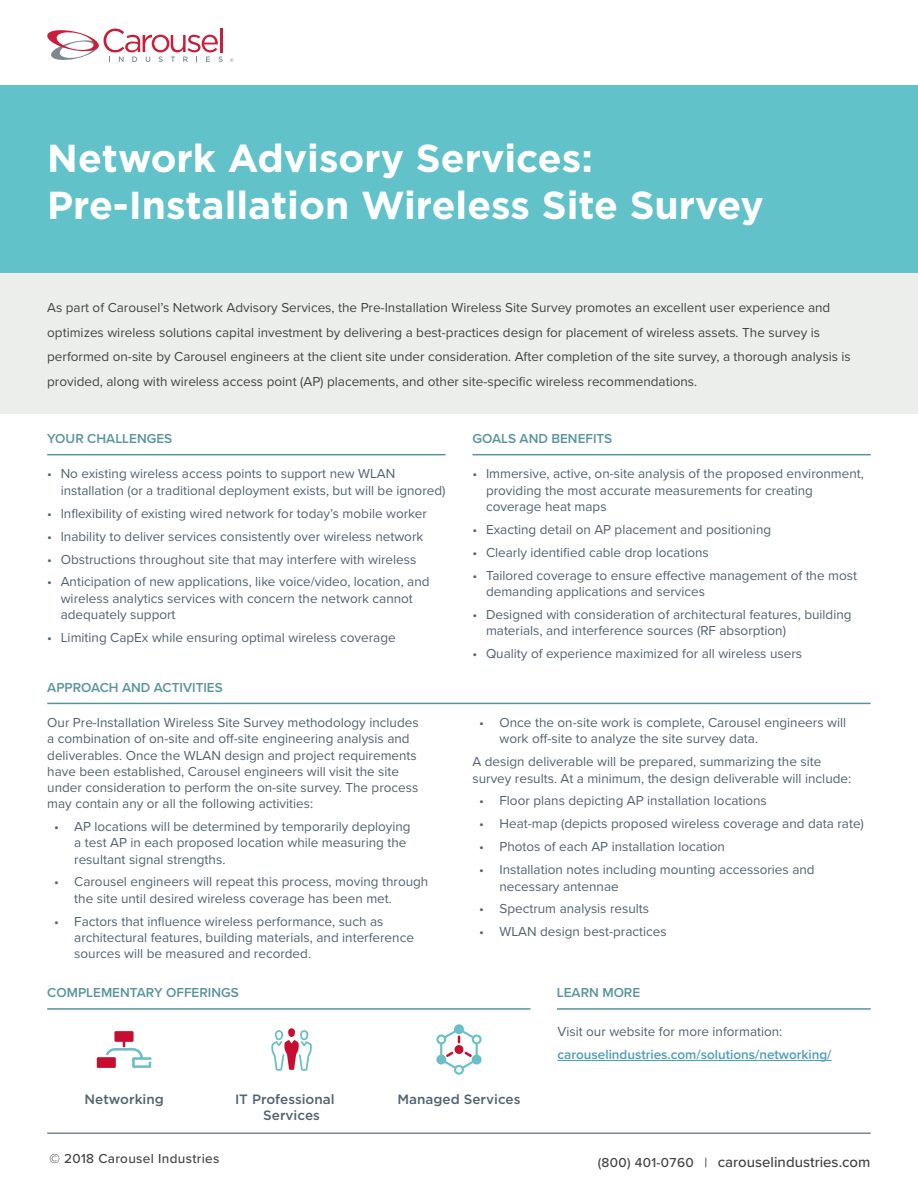
<style>
.page{position:relative;width:918px;height:1188px;background:#fff}
.page>*{position:absolute;margin:0;border:0;box-sizing:border-box;transform-origin:0 0}
.White_bullet{font:700 39px/46.8px "Gotham";color:#fff}
.t1{font:500 15px "Proxima Nova";color:#434343}
.White_bullet-2{font:13.5px/16.2px "Proxima Nova";color:#52626f}
.White_bullet-3{font:13.5px/24.6px "Proxima Nova";color:#434343}
.White_bullet-4{font:600 13.5px "Proxima Nova";color:#59949e}
.White_bullet-5{font:500 13.5px/16.2px "Gotham";color:#52626f}
.White_bullet-6{font:600 13.5px "Proxima Nova";color:#4b9db7}
.t2{font:500 13.5px "Proxima Nova";letter-spacing:.025em;color:#434343}
.s1{font-size:13.5px}
</style>
<div class="page">
<hr style="left:47px;top:1132px;width:824px;height:2px;background:#7e898e">
<hr style="left:220px;top:28px;width:3px;height:24px;background:#c91e3b">
<svg style="left:47px;top:29px;width:176px;height:33px"></svg>
<svg style="left:230px;top:58px;width:3px;height:4px"></svg>
<div style="left:0;top:86px;width:918px;height:188px;background:#61c2c9"></div>
<div style="left:0;top:273px;width:918px;height:141px;background:#eceeec"></div>
<hr style="left:47px;top:454px;width:399px;height:1px;background:#59949e">
<hr style="left:47px;top:703px;width:824px;height:1px;background:#59949e">
<hr style="left:472px;top:454px;width:399px;height:1px;background:#59949e">
<hr style="left:557px;top:1008px;width:314px;height:2px;background:#59949e">
<hr style="left:47px;top:1008px;width:484px;height:2px;background:#59949e">
<hr style="left:558px;top:1060px;width:274px;height:1px;background:#4b9db7">
<svg style="left:106px;top:1031px;width:46px;height:37px"></svg>
<div style="left:97px;top:1057px;width:19px;height:11px;background:#c70d30"></div>
<svg style="left:271px;top:1028px;width:41px;height:43px"></svg>
<svg style="left:436px;top:1024px;width:46px;height:51px"></svg>
<p class="White_bullet" style="left:47px;top:135px;width:718px">Network Advisory Services:<br>Pre-Installation Wireless Site Survey</p>
<p class="White_bullet-3" style="left:47px;top:296px;width:805px">As part of Carousel’s Network Advisory Services, the Pre-Installation Wireless Site Survey promotes an excellent user experience and optimizes wireless solutions capital investment by delivering a best-practices design for placement of wireless assets. The survey is performed on-site by Carousel engineers at the client site under consideration. After completion of the site survey, a thorough analysis is provided, along with wireless access point (AP) placements, and other site-specific wireless recommendations.</p>
<p class="White_bullet-4" style="left:47px;top:430px;width:127px">YOUR CHALLENGES</p>
<p class="White_bullet-4" style="left:472px;top:430px;width:141px">GOALS AND BENEFITS</p>
<p class="White_bullet-2" style="left:61px;top:466px;width:386px;text-indent:-14px">• No existing wireless access points to support new WLAN installation (or a traditional deployment exists, but will be ignored)</p>
<p class="White_bullet-2" style="left:47px;top:505px;width:381px">• Inflexibility of existing wired network for today’s mobile worker</p>
<p class="White_bullet-2" style="left:47px;top:528px;width:378px">• Inability to deliver services consistently over wireless network</p>
<p class="White_bullet-2" style="left:47px;top:551px;width:371px">• Obstructions throughout site that may interfere with wireless</p>
<p class="White_bullet-2" style="left:61px;top:574px;width:370px;text-indent:-14px">• Anticipation of new applications, like voice/video, location, and wireless analytics services with concern the network cannot adequately support</p>
<p class="White_bullet-2" style="left:47px;top:630px;width:350px">• Limiting CapEx while ensuring optimal wireless coverage</p>
<p class="White_bullet-2" style="left:486px;top:466px;width:379px;text-indent:-14px">• Immersive, active, on-site analysis of the proposed environment, providing the most accurate measurements for creating coverage heat maps</p>
<p class="White_bullet-2" style="left:472px;top:522px;width:300px">• Exacting detail on AP placement and positioning</p>
<p class="White_bullet-2" style="left:472px;top:544px;width:238px">• Clearly identified cable drop locations</p>
<p class="White_bullet-2" style="left:486px;top:567px;width:373px;text-indent:-14px">• Tailored coverage to ensure effective management of the most demanding applications and services</p>
<p class="White_bullet-2" style="left:486px;top:607px;width:367px;text-indent:-14px">• Designed with consideration of architectural features, building materials, and interference sources (RF absorption)</p>
<p class="White_bullet-2" style="left:472px;top:646px;width:331px">• Quality of experience maximized for all wireless users</p>
<p class="White_bullet-4" style="left:47px;top:679px;width:177px">APPROACH AND ACTIVITIES</p>
<p class="White_bullet-2" style="left:47px;top:715px;width:373px">Our Pre-Installation Wireless Site Survey methodology includes a combination of on-site and off-site engineering analysis and deliverables. Once the WLAN design and project requirements have been established, Carousel engineers will visit the site under consideration to perform the on-site survey. The process may contain any or all the following activities:</p>
<p class="White_bullet-2" style="left:74px;top:819px;width:338px;text-indent:-20px">• AP locations will be determined by temporarily deploying a test AP in each proposed location while measuring the resultant signal strengths.</p>
<p class="White_bullet-2" style="left:74px;top:874px;width:356px;text-indent:-20px">• Carousel engineers will repeat this process, moving through the site until desired wireless coverage has been met.</p>
<p class="White_bullet-2" style="left:74px;top:913px;width:341px;text-indent:-20px">• Factors that influence wireless performance, such as architectural features, building materials, and interference sources will be measured and recorded.</p>
<p class="White_bullet-2" style="left:500px;top:715px;width:348px;text-indent:-20px">• Once the on-site work is complete, Carousel engineers will work off-site to analyze the site survey data.</p>
<p class="White_bullet-2" style="left:472px;top:754px;width:380px">A design deliverable will be prepared, summarizing the site survey results. At a minimum, the design deliverable will include:</p>
<p class="White_bullet-2" style="left:479px;top:793px;width:289px">• Floor plans depicting AP installation locations</p>
<p class="White_bullet-2" style="left:479px;top:816px;width:386px">• Heat-map (depicts proposed wireless coverage and data rate)</p>
<p class="White_bullet-2" style="left:479px;top:839px;width:247px">• Photos of each AP installation location</p>
<p class="White_bullet-2" style="left:500px;top:862px;width:317px;text-indent:-20px">• Installation notes including mounting accessories and necessary antennae</p>
<p class="White_bullet-2" style="left:479px;top:901px;width:171px">• Spectrum analysis results</p>
<p class="White_bullet-2" style="left:479px;top:924px;width:189px">• WLAN design best-practices</p>
<p class="White_bullet-4" style="left:47px;top:985px;width:193px">COMPLEMENTARY OFFERINGS</p>
<p class="White_bullet-4" style="left:557px;top:985px;width:85px">LEARN MORE</p>
<p class="White_bullet-5" style="left:85px;top:1091px;width:81px">Networking</p>
<p class="White_bullet-5" style="left:263px;top:1091px;width:73px;text-indent:-28px">IT Professional<br>Services</p>
<p class="White_bullet-5" style="left:398px;top:1091px;width:124px">Managed Services</p>
<p class="White_bullet-2" style="left:558px;top:1023px;width:226px">Visit our website for more information:</p>
<p class="White_bullet-6" style="left:558px;top:1046px;width:276px">carouselindustries.com/solutions/networking/</p>
<p class="t2" style="left:50px;top:1150px;width:171px">© 2018 Carousel Industries</p>
<p class="t1" style="left:598px;top:1153px;width:274px"><span class="s1">(800) 401-0760 |</span> carouselindustries.com</p>
</div>
